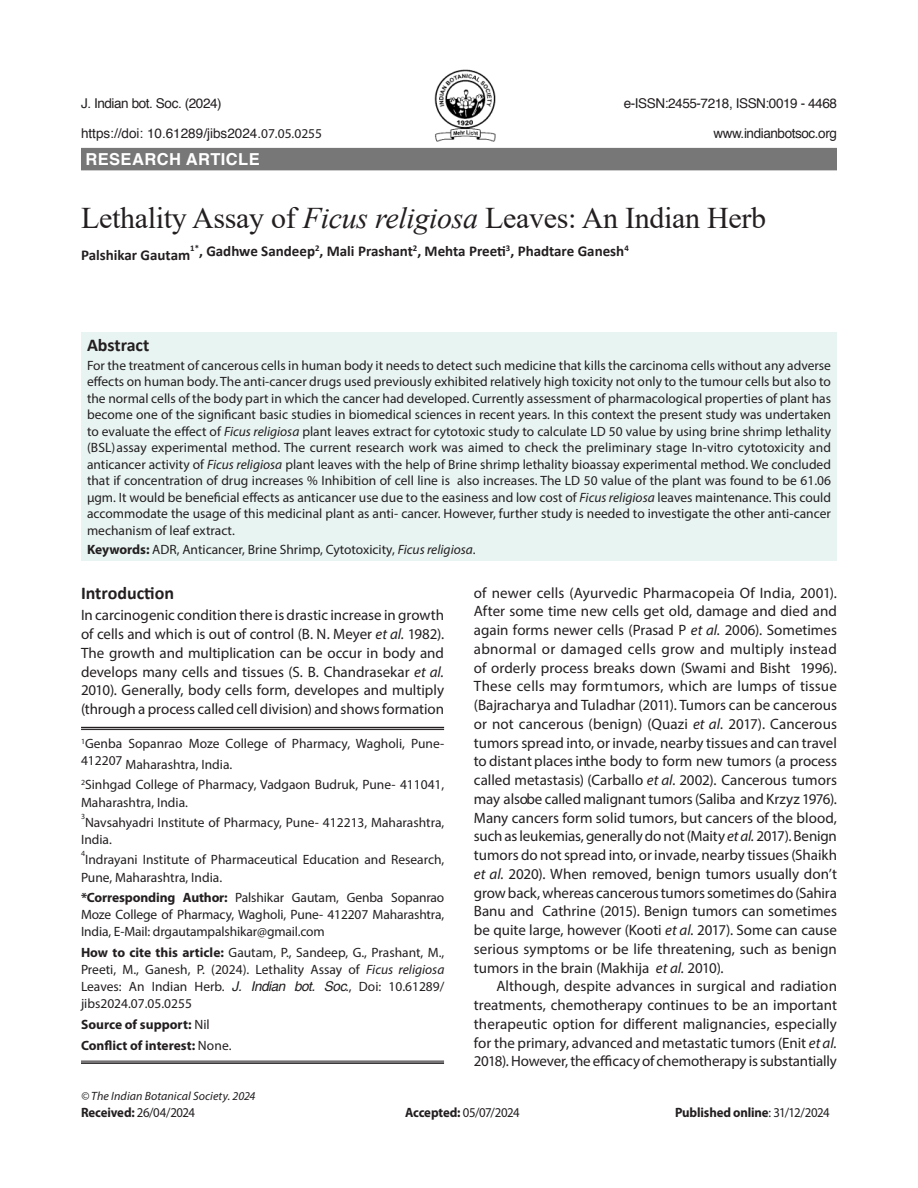
<style>
.page{position:relative;width:918px;height:1188px;background:#fff}
.page>*{position:absolute;margin:0;border:0;box-sizing:border-box;transform-origin:0 0}
.article_head{font:30px "Times New Roman";letter-spacing:-.01em;color:#231f20}
.Sub-Head-1{font:700 18px "Calibri";color:#231f20}
.Subject{font:700 16.5px "Helvetica";letter-spacing:.025em;color:#fff}
.Body_flush{font:15px/18.8px "Myriad Pro";color:#231f20;text-align:justify}
.text{font:15px/18.8px "Myriad Pro";letter-spacing:-.015em;color:#231f20;text-align:justify}
.author{font:700 15px "Calibri";color:#231f20}
.Abstract{font:13.5px/16.5px "Myriad Pro";color:#231f20;text-align:justify}
.affiliation{font:13.5px/17.2px "Myriad Pro";color:#231f20}
.Running_Head{font:13.5px "Helvetica";letter-spacing:-.03em;color:#231f20}
.affiliation-2{font:700 13.5px "Myriad Pro";color:#231f20}
.Running_Head-2{font:13.5px "Helvetica";color:#231f20}
.ref{font:13.5px "Myriad Pro";letter-spacing:-.04em;color:#231f20;scale:.95 1}
.ref-2{font:700 13.5px "Myriad Pro";letter-spacing:-.01em;color:#231f20;scale:.95 1}
.Bottom_1st_page{font:italic 12px "Myriad Pro";letter-spacing:.005em;color:#231f20}
.affiliation-3{font:7.8px "Myriad Pro";color:#231f20}
.s1{font-family:"Myriad Pro"}
.s2{font-style:italic}
.s3{font-weight:700}
.s4{font-family:"Helvetica";font-style:italic}
.s5{font-weight:400}
</style>
<div class="page">
<div style="left:81px;top:332px;width:756px;height:228px;background:#e8f4f2"></div>
<div style="left:81px;top:148px;width:756px;height:22px;background:#777"></div>
<img style="left:435px;top:69px;width:60px;height:72px">
<hr style="left:81px;top:727px;width:363px;height:1px;background:#231f20">
<hr style="left:81px;top:729px;width:363px;height:1px;background:#231f20">
<hr style="left:81px;top:1061px;width:363px;height:1px;background:#231f20">
<hr style="left:81px;top:1062px;width:363px;height:2px;background:#231f20">
<p class="Running_Head" style="left:81px;top:92px;width:142px">J. Indian bot. Soc. (2024)</p>
<p class="Running_Head" style="left:624px;top:92px;width:215px">e-ISSN:2455-7218, ISSN:0019 - 4468</p>
<p class="Running_Head-2" style="left:81px;top:122px;width:243px">https://doi: 10.61289/jibs2024.<span class="s1">07.05.0255</span></p>
<p class="Running_Head" style="left:713px;top:122px;width:125px">www.indianbotsoc.org</p>
<p class="Subject" style="left:86px;top:146px;width:176px">RESEARCH ARTICLE</p>
<p class="article_head" style="left:81px;top:197px;width:687px">Lethality Assay of <span class="s2">Ficus religiosa</span> Leaves: An Indian Herb</p>
<p class="author" style="left:81px;top:244px;width:111px">Palshikar Gautam</p>
<p class="author" style="left:190px;top:241px;width:440px"><sup>1*</sup>, Gadhwe Sandeep<sup>2</sup>, Mali Prashant<sup>2</sup>, Mehta Preeti<sup>3</sup>, Phadtare Ganesh<sup>4</sup></p>
<p class="Sub-Head-1" style="left:87px;top:333px;width:64px">Abstract</p>
<p class="Abstract" style="left:87px;top:357px;width:746px">For the treatment of cancerous cells in human body it needs to detect such medicine that kills the carcinoma cells without any adverse effects on human body. The anti-cancer drugs used previously exhibited relatively high toxicity not only to the tumour cells but also to the normal cells of the body part in which the cancer had developed. Currently assessment of pharmacological properties of plant has become one of the significant basic studies in biomedical sciences in recent years. In this context the present study was undertaken to evaluate the effect of <span class="s2">Ficus religiosa</span> plant leaves extract for cytotoxic study to calculate LD 50 value by using brine shrimp lethality (BSL) assay experimental method. The current research work was aimed to check the preliminary stage In-vitro cytotoxicity and anticancer activity of <span class="s2">Ficus religiosa</span> plant leaves with the help of Brine shrimp lethality bioassay experimental method. We concluded that if concentration of drug increases % Inhibition of cell line is also increases. The LD 50 value of the plant was found to be 61.06 μgm. It would be beneficial effects as anticancer use due to the easiness and low cost of <span class="s2">Ficus religiosa</span> leaves maintenance. This could accommodate the usage of this medicinal plant as anti- cancer. However, further study is needed to investigate the other anti-cancer mechanism of leaf extract.</p>
<p class="Abstract" style="left:87px;top:541px;width:390px"><span class="s3">Keywords:</span> ADR, Anticancer, Brine Shrimp, Cytotoxicity, <span class="s2">Ficus religiosa</span>.</p>
<p class="Sub-Head-1" style="left:81px;top:581px;width:95px">Introduction</p>
<p class="Body_flush" style="left:81px;top:606px;width:365px">In carcinogenic condition there is drastic increase in growth of cells and which is out of control (B. N. Meyer <span class="s2">et al.</span> 1982).<br>The growth and multiplication can be occur in body and develops many cells and tissues (S. B. Chandrasekar <span class="s2">et al.<br></span>2010). Generally, body cells form, developes and multiply (through a process called cell division) and shows formation</p>
<p class="affiliation" style="left:81px;top:733px;width:365px;line-height:21px"><sup>1</sup>Genba Sopanrao Moze College of Pharmacy, Wagholi, Pune-<br>412207 Maharashtra, India.</p>
<p class="affiliation" style="left:81px;top:776px;width:365px"><sup>2</sup>Sinhgad College of Pharmacy, Vadgaon Budruk, Pune- 411041,<br>Maharashtra, India.</p>
<p class="affiliation-3" style="left:81px;top:811px;width:6px">3</p>
<p class="affiliation" style="left:81px;top:814px;width:365px">Navsahyadri Institute of Pharmacy, Pune- 412213, Maharashtra,<br>India.</p>
<p class="affiliation-3" style="left:81px;top:849px;width:6px">4</p>
<p class="affiliation" style="left:81px;top:851px;width:365px">Indrayani Institute of Pharmaceutical Education and Research,<br>Pune, Maharashtra, India.</p>
<p class="affiliation" style="left:81px;top:889px;width:365px;text-align:justify"><span class="s3">*Corresponding Author:</span> Palshikar Gautam, Genba Sopanrao Moze College of Pharmacy, Wagholi, Pune- 412207 Maharashtra, India, E-Mail: drgautampalshikar@gmail.com</p>
<p class="affiliation" style="left:81px;top:943px;width:365px;text-align:justify"><span class="s3">How to cite this article:</span> Gautam, P., Sandeep, G., Prashant, M., Preeti, M., Ganesh, P. (2024). Lethality Assay of <span class="s2">Ficus religiosa </span>Leaves: An Indian Herb. <span class="s4">J. Indian bot. Soc</span><span class="s2">.</span>, Doi: 10.61289/ jibs2024.07.05.0255</p>
<p class="affiliation-2" style="left:81px;top:1017px;width:130px">Source of support: <span class="s5">Nil</span></p>
<p class="affiliation-2" style="left:81px;top:1038px;width:152px">Conflict of interest: <span class="s5">None.</span></p>
<p class="Body_flush" style="left:474px;top:583px;width:365px">of newer cells (Ayurvedic Pharmacopeia Of India, 2001).<br>After some time new cells get old, damage and died and again forms newer cells (Prasad P <span class="s2">et al.</span> 2006). Sometimes abnormal or damaged cells grow and multiply instead of orderly process breaks down (Swami and Bisht 1996).<br>These cells may form tumors, which are lumps of tissue (Bajracharya and Tuladhar (2011). Tumors can be cancerous or not cancerous (benign) (Quazi <span class="s2">et al.</span> 2017). Cancerous tumors spread into, or invade, nearby tissues and can travel to distant places in the body to form new tumors (a process called metastasis) (Carballo <span class="s2">et al.</span> 2002). Cancerous tumors may also be called malignant tumors (Saliba and Krzyz 1976).<br>Many cancers form solid tumors, but cancers of the blood, such as leukemias, generally do not (Maity <span class="s2">et al.</span> 2017). Benign tumors do not spread into, or invade, nearby tissues (Shaikh <span class="s2">et al.</span> 2020). When removed, benign tumors usually don’t grow back, whereas cancerous tumors sometimes do (Sahira Banu and Cathrine (2015). Benign tumors can sometimes be quite large, however (Kooti <span class="s2">et al.</span> 2017). Some can cause serious symptoms or be life threatening, such as benign tumors in the brain (Makhija <span class="s2">et al.</span> 2010).</p>
<p class="text" style="left:474px;top:977px;width:365px;text-indent:22px">Although, despite advances in surgical and radiation treatments, chemotherapy continues to be an important therapeutic option for different malignancies, especially for the primary, advanced and metastatic tumors (Enit <span class="s2">et al.<br></span>2018). However, the efficacy of chemotherapy is substantially</p>
<p class="Bottom_1st_page" style="left:81px;top:1089px;width:176px">© The Indian Botanical Society. 2024</p>
<p class="ref" style="left:81px;top:1104px;width:122px"><span class="s3">Received:</span> 26/04/2024</p>
<p class="ref" style="left:405px;top:1104px;width:122px"><span class="s3">Accepted:</span> 05/07/2024</p>
<p class="ref-2" style="left:675px;top:1105px;width:164px">Published online<span class="s5">: 31/12/2024</span></p>
</div>
